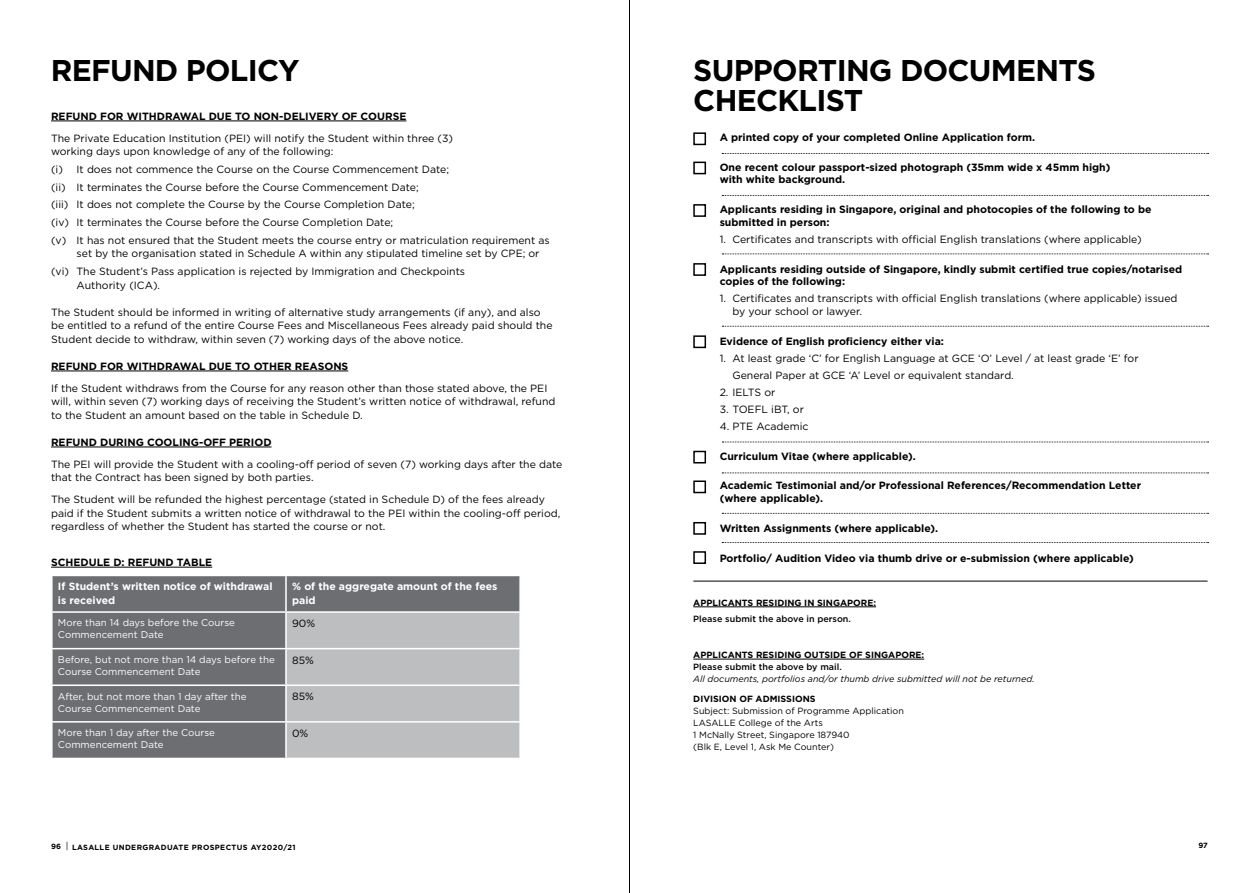
<style>
.page{position:relative;width:1259px;height:893px;background:#fff}
.page>*{position:absolute;margin:0;border:0;box-sizing:border-box;transform-origin:0 0}
.t1{font:700 30px/30px "Gotham HTF";letter-spacing:-.025em;color:#000}
.t2{font:10.5px/13.5px "Gotham HTF";color:#000}
.t3{font:700 10.5px/12.8px "Gotham HTF";color:#000}
.t4{font:700 10.5px/13.5px "Gotham HTF";color:#fff}
.t5{font:9.75px/12px "Gotham HTF";color:#fff}
.t6{font:9px/12px "Gotham HTF";color:#000}
.t7{font:700 9px "Gotham HTF";color:#000}
.t8{font:italic 9px "Gotham HTF";color:#000}
.t9{font:500 9px "Gotham HTF";color:#000}
.t10{font:700 7.5px "Gotham HTF";letter-spacing:.05em;color:#000}
.s1{font-weight:400;font-size:9px}
</style>
<div class="page">
<hr style="left:693px;top:607px;width:183px;height:1px;background:#000">
<hr style="left:693px;top:659px;width:231px;height:1px;background:#000">
<div style="left:693px;top:132px;width:13px;height:13px;border:2px solid #000"></div>
<div style="left:693px;top:162px;width:13px;height:12px;border:2px solid #000"></div>
<div style="left:693px;top:204px;width:13px;height:13px;border:2px solid #000"></div>
<div style="left:693px;top:263px;width:13px;height:13px;border:2px solid #000"></div>
<div style="left:693px;top:335px;width:13px;height:13px;border:2px solid #000"></div>
<div style="left:693px;top:551px;width:13px;height:13px;border:2px solid #000"></div>
<div style="left:693px;top:451px;width:13px;height:12px;border:2px solid #000"></div>
<div style="left:693px;top:522px;width:13px;height:13px;border:2px solid #000"></div>
<div style="left:693px;top:480px;width:13px;height:13px;border:2px solid #000"></div>
<svg style="left:722px;top:153px;width:486px;height:1px"></svg>
<svg style="left:722px;top:195px;width:486px;height:1px"></svg>
<svg style="left:722px;top:326px;width:486px;height:1px"></svg>
<svg style="left:722px;top:254px;width:486px;height:1px"></svg>
<svg style="left:722px;top:513px;width:486px;height:1px"></svg>
<svg style="left:722px;top:542px;width:486px;height:1px"></svg>
<svg style="left:722px;top:442px;width:486px;height:1px"></svg>
<svg style="left:722px;top:472px;width:486px;height:1px"></svg>
<hr style="left:693px;top:581px;width:514px;height:1px;background:#000">
<hr style="left:51px;top:121px;width:355px;height:1px;background:#000">
<hr style="left:51px;top:371px;width:297px;height:1px;background:#000">
<hr style="left:51px;top:447px;width:220px;height:1px;background:#000">
<div style="left:53px;top:576px;width:466px;height:182px;background:#6d6e71"></div>
<div style="left:287px;top:613px;width:232px;height:145px;background:#bcbec0"></div>
<hr style="left:285px;top:576px;width:2px;height:35px;background:#fff">
<hr style="left:51px;top:611px;width:235px;height:2px;background:#fff">
<hr style="left:286px;top:611px;width:235px;height:2px;background:#fff">
<hr style="left:285px;top:613px;width:2px;height:35px;background:#fff">
<hr style="left:51px;top:648px;width:235px;height:1px;background:#fff">
<hr style="left:286px;top:648px;width:235px;height:1px;background:#fff">
<hr style="left:285px;top:649px;width:2px;height:35px;background:#fff">
<hr style="left:51px;top:684px;width:235px;height:2px;background:#fff">
<hr style="left:286px;top:684px;width:235px;height:2px;background:#fff">
<hr style="left:285px;top:686px;width:2px;height:35px;background:#fff">
<hr style="left:51px;top:721px;width:235px;height:2px;background:#fff">
<hr style="left:286px;top:721px;width:235px;height:2px;background:#fff">
<hr style="left:285px;top:723px;width:2px;height:35px;background:#fff">
<hr style="left:51px;top:567px;width:161px;height:1px;background:#000">
<hr style="left:629px;top:0;width:1px;height:893px;background:#000">
<h1 class="t1" style="left:51px;top:55px;width:250px">REFUND POLICY</h1>
<p class="t3" style="left:51px;top:109px;width:357px">REFUND FOR WITHDRAWAL DUE TO NON-DELIVERY OF COURSE</p>
<p class="t2" style="left:51px;top:131px;width:403px">The Private Education Institution (PEI) will notify the Student within three (3) working days upon knowledge of any of the following:</p>
<p class="t2" style="left:51px;top:160px;width:500px;line-height:17.7px">(i) It does not commence the Course on the Course Commencement Date;<br>(ii) It terminates the Course before the Course Commencement Date;<br>(iii) It does not complete the Course by the Course Completion Date;<br>(iv) It terminates the Course before the Course Completion Date;<br>(v) It has not ensured that the Student meets the course entry or matriculation requirement as</p>
<p class="t2" style="left:51px;top:245px;width:490px;line-height:17.7px;text-indent:26px">set by the organisation stated in Schedule A within any stipulated timeline set by CPE; or (vi) The Student’s Pass application is rejected by Immigration and Checkpoints</p>
<p class="t2" style="left:77px;top:278px;width:85px">Authority (ICA).</p>
<p class="t2" style="left:51px;top:305px;width:503px">The Student should be informed in writing of alternative study arrangements (if any), and also be entitled to a refund of the entire Course Fees and Miscellaneous Fees already paid should the<br>Student decide to withdraw, within seven (7) working days of the above notice.</p>
<p class="t3" style="left:51px;top:359px;width:299px">REFUND FOR WITHDRAWAL DUE TO OTHER REASONS</p>
<p class="t2" style="left:51px;top:381px;width:506px">If the Student withdraws from the Course for any reason other than those stated above, the PEI will, within seven (7) working days of receiving the Student’s written notice of withdrawal, refund to the Student an amount based on the table in Schedule D.</p>
<p class="t3" style="left:51px;top:435px;width:222px">REFUND DURING COOLING-OFF PERIOD</p>
<p class="t2" style="left:51px;top:457px;width:513px">The PEI will provide the Student with a cooling-off period of seven (7) working days after the date that the Contract has been signed by both parties.</p>
<p class="t2" style="left:51px;top:492px;width:511px">The Student will be refunded the highest percentage (stated in Schedule D) of the fees already paid if the Student submits a written notice of withdrawal to the PEI within the cooling-off period, regardless of whether the Student has started the course or not.</p>
<p class="t3" style="left:51px;top:555px;width:163px">SCHEDULE D: REFUND TABLE</p>
<p class="t4" style="left:58px;top:580px;width:216px">If Student’s written notice of withdrawal is received</p>
<p class="t4" style="left:292px;top:580px;width:207px">% of the aggregate amount of the fees paid</p>
<p class="t5" style="left:58px;top:617px;width:179px">More than 14 days before the Course<br>Commencement Date</p>
<p class="t2" style="left:292px;top:616px;width:25px">90%</p>
<p class="t5" style="left:58px;top:653px;width:218px">Before, but not more than 14 days before the<br>Course Commencement Date</p>
<p class="t2" style="left:292px;top:653px;width:23px">85%</p>
<p class="t5" style="left:58px;top:690px;width:190px">After, but not more than 1 day after the<br>Course Commencement Date</p>
<p class="t2" style="left:292px;top:689px;width:23px">85%</p>
<p class="t5" style="left:58px;top:726px;width:159px">More than 1 day after the Course<br>Commencement Date</p>
<p class="t2" style="left:292px;top:726px;width:18px">0%</p>
<h1 class="t1" style="left:693px;top:55px;width:404px">SUPPORTING DOCUMENTS<br>CHECKLIST</h1>
<p class="t3" style="left:719px;top:131px;width:317px">A printed copy of your completed Online Application form.</p>
<p class="t3" style="left:719px;top:160px;width:392px">One recent colour passport-sized photograph (35mm wide x 45mm high) with white background.</p>
<p class="t3" style="left:719px;top:203px;width:433px">Applicants residing in Singapore, original and photocopies of the following to be submitted in person:</p>
<p class="t2" style="left:719px;top:232px;width:423px">1. Certificates and transcripts with official English translations (where applicable)</p>
<p class="t3" style="left:719px;top:262px;width:464px">Applicants residing outside of Singapore, kindly submit certified true copies/notarised copies of the following:</p>
<p class="t2" style="left:732px;top:292px;width:447px;line-height:12.8px;text-indent:-13px">1. Certificates and transcripts with official English translations (where applicable) issued by your school or lawyer.</p>
<p class="t3" style="left:719px;top:335px;width:226px">Evidence of English proficiency either via:</p>
<p class="t2" style="left:732px;top:350px;width:408px;line-height:17px;text-indent:-13px">1. At least grade ‘C’ for English Language at GCE ‘O’ Level / at least grade ‘E’ for<br>General Paper at GCE ‘A’ Level or equivalent standard.</p>
<p class="t2" style="left:719px;top:385px;width:57px">2. IELTS or</p>
<p class="t2" style="left:719px;top:402px;width:86px">3. TOEFL iBT, or</p>
<p class="t2" style="left:719px;top:419px;width:90px">4. PTE Academic</p>
<p class="t3" style="left:719px;top:449px;width:198px">Curriculum Vitae (where applicable).</p>
<p class="t3" style="left:719px;top:479px;width:423px">Academic Testimonial and/or Professional References/Recommendation Letter (where applicable).</p>
<p class="t3" style="left:719px;top:522px;width:220px">Written Assignments (where applicable).</p>
<p class="t3" style="left:719px;top:551px;width:416px">Portfolio/ Audition Video via thumb drive or e-submission (where applicable)</p>
<p class="t7" style="left:693px;top:597px;width:184px">APPLICANTS RESIDING IN SINGAPORE:</p>
<p class="t9" style="left:693px;top:614px;width:159px">Please submit the above in person.</p>
<p class="t7" style="left:693px;top:649px;width:232px">APPLICANTS RESIDING OUTSIDE OF SINGAPORE:</p>
<p class="t9" style="left:693px;top:662px;width:150px">Please submit the above by mail.</p>
<p class="t8" style="left:693px;top:674px;width:343px">All documents, portfolios and/or thumb drive submitted will not be returned.</p>
<p class="t7" style="left:693px;top:694px;width:124px">DIVISION OF ADMISSIONS</p>
<p class="t6" style="left:693px;top:705px;width:212px">Subject: Submission of Programme Application LASALLE College of the Arts<br>1 McNally Street, Singapore 187940<br>(Blk E, Level 1, Ask Me Counter)</p>
<p class="t10" style="left:51px;top:842px;width:246px">96 <span class="s1">|</span> LASALLE UNDERGRADUATE PROSPECTUS AY2020/21</p>
<p class="t10" style="left:1198px;top:841px;width:11px">97</p>
</div>
